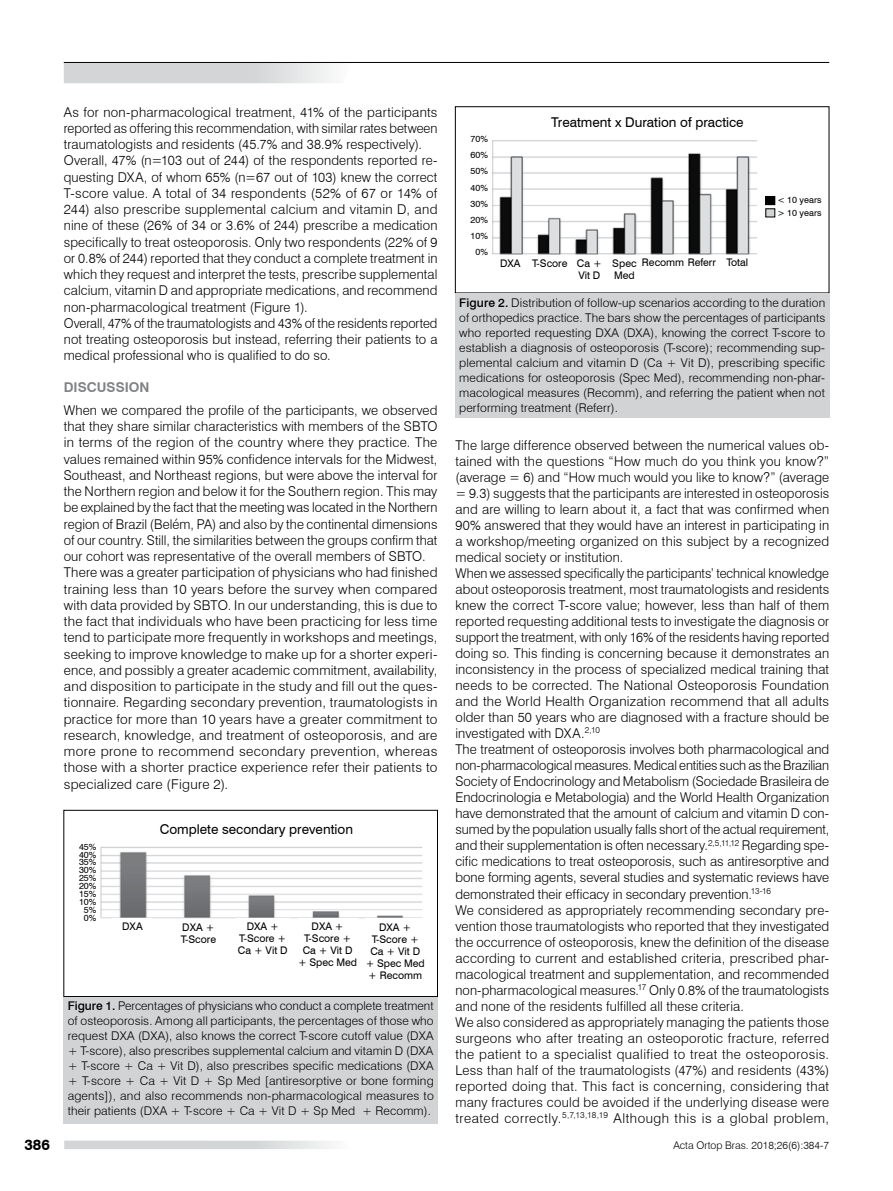
<style>
.page{position:relative;width:893px;height:1191px;background:#fff}
.page>*{position:absolute;margin:0;border:0;box-sizing:border-box;transform-origin:0 0}
.t1{font:700 15px "Swiss 721 BT";color:#000}
.t2{font:300 13.5px/16px "Swiss 721 BT";letter-spacing:.01em;color:#000}
.t3{font:13.5px "Swiss 721 BT";color:#000}
.t4{font:700 13.5px "Swiss 721 BT";color:#808285}
.t5{font:300 12px/15px "Swiss 721 BT";letter-spacing:.01em;color:#000;text-align:justify}
.t6{font:10.5px/12px "Swiss 721 BT";color:#000;text-align:center}
.t7{font:300 10.5px "Swiss 721 BT";color:#000}
.t8{font:9px/7.9px "Swiss 721 BT";color:#000;text-align:center}
.s1{font-weight:500}
</style>
<div class="page">
<svg style="left:64px;top:63px;width:267px;height:20px;background:#d7d9da"></svg>
<svg style="left:64px;top:1140px;width:267px;height:9px"></svg>
<hr style="left:64px;top:62px;width:765px;height:1px;background:#000">
<img style="left:100px;top:846px;width:323px;height:73px">
<div style="left:63px;top:810px;width:375px;height:187px;border:1px solid #000"></div>
<img style="left:492px;top:140px;width:265px;height:115px">
<div style="left:455px;top:106px;width:374px;height:187px;border:1px solid #000"></div>
<div style="left:63px;top:997px;width:375px;height:126px;background:#d1d3d4"></div>
<div style="left:455px;top:293px;width:374px;height:125px;background:#d1d3d4"></div>
<div style="left:113px;top:918px;width:39px;height:16px;background:#fff"></div>
<div style="left:179px;top:918px;width:39px;height:29px;background:#fff"></div>
<div style="left:236px;top:918px;width:54px;height:40px;background:#fff"></div>
<div style="left:298px;top:918px;width:59px;height:51px;background:#fff"></div>
<div style="left:366px;top:918px;width:59px;height:65px;background:#fff"></div>
<div style="left:766px;top:196px;width:9px;height:9px;background:#000"></div>
<div style="left:765px;top:196px;width:10px;height:9px;border:1px solid #000"></div>
<div style="left:766px;top:209px;width:9px;height:8px;background:#d1d3d4"></div>
<p class="t1" style="left:24px;top:1135px;width:27px">386</p>
<p class="t2" style="left:64px;top:104px;width:375px">As for non-pharmacological treatment, 41% of the participants reported as offering this recommendation, with similar rates between traumatologists and residents (45.7% and 38.9% respectively).<br>Overall, 47% (n=103 out of 244) of the respondents reported re&shy;questing DXA, of whom 65% (n=67 out of 103) knew the correct T-score value. A total of 34 respondents (52% of 67 or 14% of 244) also prescribe supplemental calcium and vitamin D, and nine of these (26% of 34 or 3.6% of 244) prescribe a medication specifically to treat osteoporosis. Only two respondents (22% of 9 or 0.8% of 244) reported that they conduct a complete treatment in which they request and interpret the tests, prescribe supplemental calcium, vitamin D and appropriate medications, and recommend non-pharmacological treatment (Figure 1).<br>Overall, 47% of the traumatologists and 43% of the residents reported not treating osteoporosis but instead, referring their patients to a medical professional who is qualified to do so.</p>
<p class="t4" style="left:64px;top:379px;width:87px">DISCUSSION</p>
<p class="t2" style="left:64px;top:402px;width:375px">When we compared the profile of the participants, we observed that they share similar characteristics with members of the SBTO in terms of the region of the country where they practice. The values remained within 95% confidence intervals for the Midwest, Southeast, and Northeast regions, but were above the interval for the Northern region and below it for the Southern region. This may be explained by the fact that the meeting was located in the Northern region of Brazil (Belém, PA) and also by the continental dimensions of our country. Still, the similarities between the groups confirm that our cohort was representative of the overall members of SBTO.<br>There was a greater participation of physicians who had finished training less than 10 years before the survey when compared with data provided by SBTO. In our understanding, this is due to the fact that individuals who have been practicing for less time tend to participate more frequently in workshops and meetings, seeking to improve knowledge to make up for a shorter experi&shy;ence, and possibly a greater academic commitment, availability, and disposition to participate in the study and fill out the ques&shy;tionnaire. Regarding secondary prevention, traumatologists in practice for more than 10 years have a greater commitment to research, knowledge, and treatment of osteoporosis, and are more prone to recommend secondary prevention, whereas those with a shorter practice experience refer their patients to specialized care (Figure 2).</p>
<p class="t8" style="left:79px;top:842px;width:19px">45%<br>40%<br>35%<br>30%<br>25%<br>20%<br>15%<br>10%<br>5%<br>0%</p>
<p class="t3" style="left:160px;top:820px;width:195px">Complete secondary prevention</p>
<p class="t6" style="left:122px;top:920px;width:22px">DXA</p>
<p class="t6" style="left:181px;top:921px;width:37px;text-align:left">DXA +<br>T-Score</p>
<p class="t6" style="left:238px;top:920px;width:51px">DXA +<br>T-Score +<br>Ca + Vit D</p>
<p class="t6" style="left:298px;top:920px;width:61px">DXA +<br>T-Score +<br>Ca + Vit D + Spec Med</p>
<p class="t6" style="left:366px;top:921px;width:61px">DXA +<br>T-Score +<br>Ca + Vit D + Spec Med + Recomm</p>
<p class="t5" style="left:68px;top:998px;width:368px"><span class="s1">Figure 1.</span> Percentages of physicians who conduct a complete treatment of osteoporosis. Among all participants, the percentages of those who request DXA (DXA), also knows the correct T-score cutoff value (DXA + T-score), also prescribes supplemental calcium and vitamin D (DXA + T-score + Ca + Vit D), also prescribes specific medications (DXA + T-score + Ca + Vit D + Sp Med [antiresorptive or bone forming agents]), and also recommends non-pharmacological measures to their patients (DXA + T-score + Ca + Vit D + Sp Med + Recomm).</p>
<p class="t8" style="left:471px;top:131px;width:19px;line-height:16.2px">70%<br>60%<br>50%<br>40%<br>30%<br>20%<br>10%<br>0%</p>
<p class="t3" style="left:551px;top:114px;width:194px">Treatment x Duration of practice</p>
<p class="t6" style="left:500px;top:257px;width:103px;text-align:right">DXA T-Score Ca +<br>Vit D</p>
<p class="t6" style="left:612px;top:257px;width:26px;text-align:left">Spec<br>Med</p>
<p class="t6" style="left:642px;top:256px;width:108px">Recomm Referr Total</p>
<p class="t8" style="left:777px;top:193px;width:46px;line-height:13.5px;text-align:left">&lt; 10 years &gt; 10 years</p>
<p class="t5" style="left:459px;top:295px;width:368px"><span class="s1">Figure 2.</span> Distribution of follow-up scenarios according to the duration of orthopedics practice. The bars show the percentages of participants who reported requesting DXA (DXA), knowing the correct T-score to establish a diagnosis of osteoporosis (T-score); recommending sup&shy;plemental calcium and vitamin D (Ca + Vit D), prescribing specific medications for osteoporosis (Spec Med), recommending non-phar&shy;macological measures (Recomm), and referring the patient when not performing treatment (Referr).</p>
<p class="t2" style="left:455px;top:437px;width:375px">The large difference observed between the numerical values ob&shy;tained with the questions “How much do you think you know?” (average = 6) and “How much would you like to know?” (average = 9.3) suggests that the participants are interested in osteoporosis and are willing to learn about it, a fact that was confirmed when 90% answered that they would have an interest in participating in a workshop/meeting organized on this subject by a recognized medical society or institution.<br>When we assessed specifically the participants’ technical knowledge about osteoporosis treatment, most traumatologists and residents knew the correct T-score value; however, less than half of them reported requesting additional tests to investigate the diagnosis or support the treatment, with only 16% of the residents having reported doing so. This finding is concerning because it demonstrates an inconsistency in the process of specialized medical training that needs to be corrected. The National Osteoporosis Foundation and the World Health Organization recommend that all adults older than 50 years who are diagnosed with a fracture should be investigated with DXA.<sup>2,10<br></sup>The treatment of osteoporosis involves both pharmacological and non-pharmacological measures. Medical entities such as the Brazilian Society of Endocrinology and Metabolism (Sociedade Brasileira de Endocrinologia e Metabologia) and the World Health Organization have demonstrated that the amount of calcium and vitamin D con&shy;sumed by the population usually falls short of the actual requirement, and their supplementation is often necessary.<sup>2,5,11,12</sup> Regarding spe&shy;cific medications to treat osteoporosis, such as antiresorptive and bone forming agents, several studies and systematic reviews have demonstrated their efficacy in secondary prevention.<sup>13-16<br></sup>We considered as appropriately recommending secondary pre&shy;vention those traumatologists who reported that they investigated the occurrence of osteoporosis, knew the definition of the disease according to current and established criteria, prescribed phar&shy;macological treatment and supplementation, and recommended non-pharmacological measures.<sup>17</sup> Only 0.8% of the traumatologists and none of the residents fulfilled all these criteria.<br>We also considered as appropriately managing the patients those surgeons who after treating an osteoporotic fracture, referred the patient to a specialist qualified to treat the osteoporosis.<br>Less than half of the traumatologists (47%) and residents (43%) reported doing that. This fact is concerning, considering that many fractures could be avoided if the underlying disease were treated correctly.<sup>5,7,13,18,19</sup> Although this is a global problem,</p>
<p class="t7" style="left:673px;top:1138px;width:157px">Acta Ortop Bras. 2018;26(6):384-7</p>
</div>
